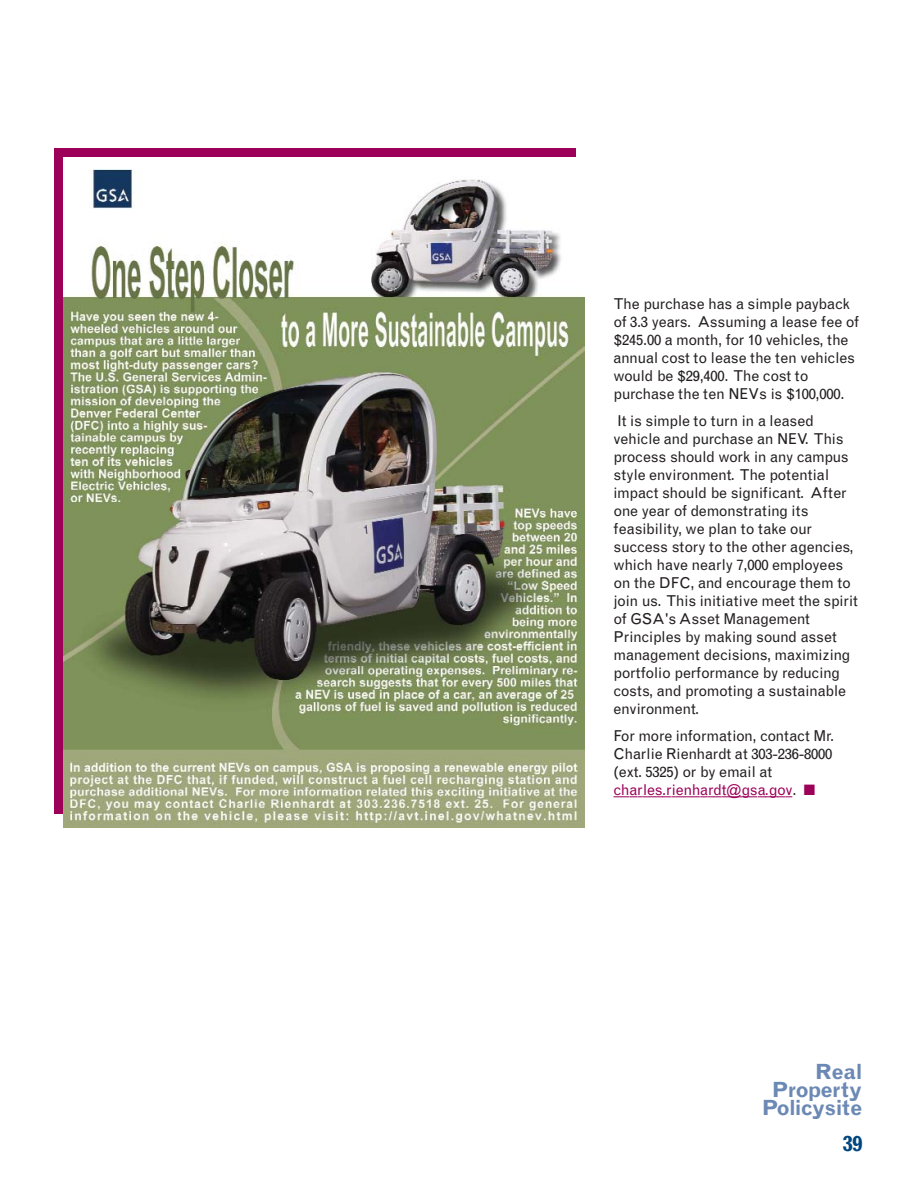
<style>
.page{position:relative;width:918px;height:1188px;background:#fff}
.page>*{position:absolute;margin:0;border:0;box-sizing:border-box;transform-origin:0 0}
.t1{font:700 21px/18px "Grotesque";letter-spacing:-.025em;color:#6b89b4;text-align:right}
.t2{font:700 21px "Grotesque";color:#00467f}
.t3{font:15px/18px "Grotesque";letter-spacing:-.015em;color:#231f20}
.s1{color:#9c0058}
</style>
<div class="page">
<svg style="left:614px;top:796px;width:178px;height:1px"></svg>
<div style="left:54px;top:148px;width:522px;height:666px;background:#9c0058"></div>
<img style="left:63px;top:158px;width:522px;height:670px">
<p class="t3" style="left:614px;top:296px;width:247px">The purchase has a simple payback of 3.3 years. Assuming a lease fee of $245.00 a month, for 10 vehicles, the annual cost to lease the ten vehicles would be $29,400. The cost to purchase the ten NEVs is $100,000.</p>
<p class="t3" style="left:614px;top:413px;width:246px">It is simple to turn in a leased vehicle and purchase an NEV. This process should work in any campus style environment. The potential impact should be significant. After one year of demonstrating its feasibility, we plan to take our success story to the other agencies, which have nearly 7,000 employees on the DFC, and encourage them to join us. This initiative meet the spirit of GSA's Asset Management<br>Principles by making sound asset management decisions, maximizing portfolio performance by reducing costs, and promoting a sustainable environment.</p>
<p class="t3" style="left:614px;top:728px;width:222px">For more information, contact Mr.<br>Charlie Rienhardt at 303-236-8000 (ext. 5325) or by email at <span class="s1">charles.rienhardt@gsa.gov</span>. <span class="s1">■</span></p>
<h1 class="t1" style="left:762px;top:1064px;width:102px">Real<br>Property<br>Policysite</h1>
<h1 class="t2" style="left:843px;top:1135px;width:21px">39</h1>
</div>
